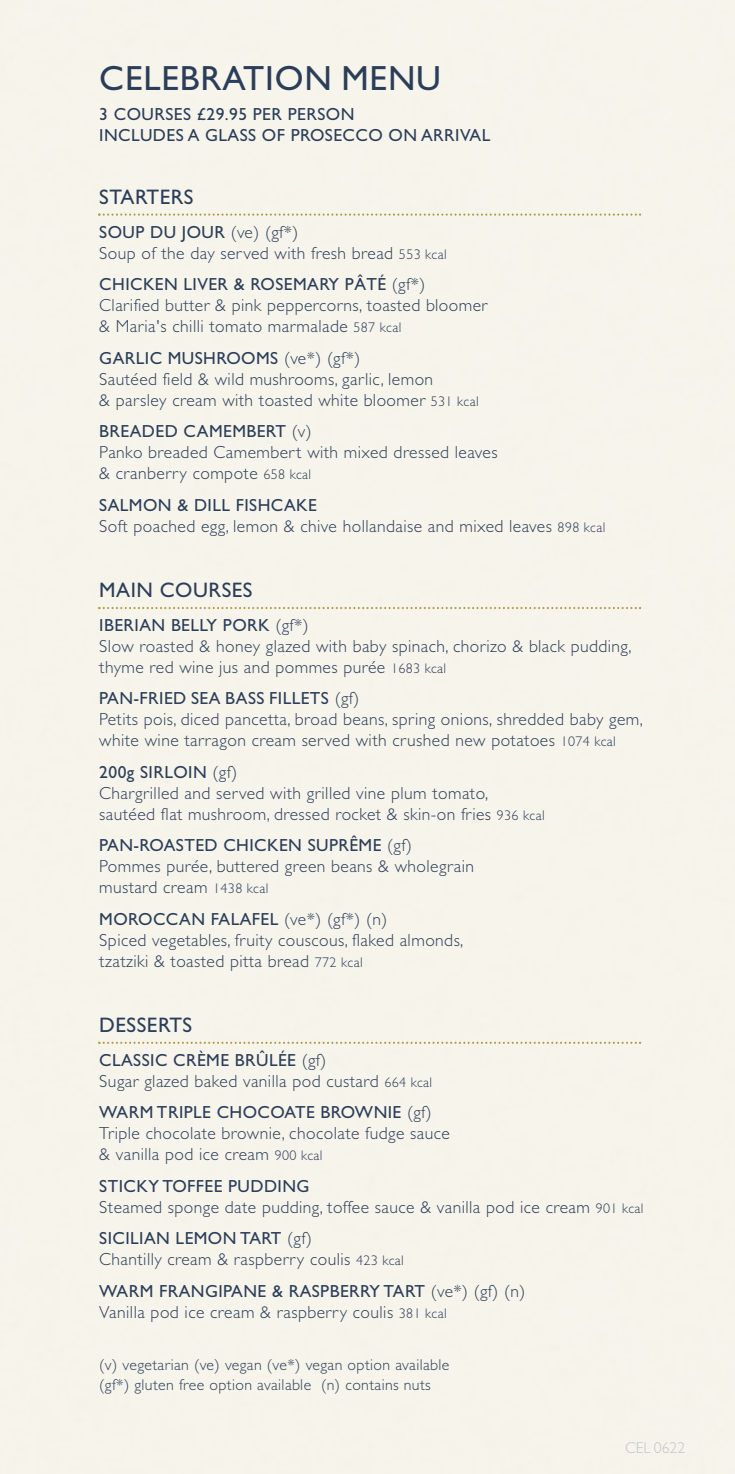
<style>
.page{position:relative;width:735px;height:1474px;background:#fff}
.page>*{position:absolute;margin:0;border:0;box-sizing:border-box;transform-origin:0 0}
.t1{font:35px "Gill Sans";letter-spacing:.025em;color:#2b3e59}
.t2{font:21px "Gill Sans";letter-spacing:.025em;color:#2b3e59}
.t3{font:300 17.5px/21px "Gill Sans";letter-spacing:.025em;color:#2b3e59}
.t4{font:17.5px/21px "Gill Sans";letter-spacing:.025em;color:#2b3e59}
.t5{font:300 15.75px/20.7px "Gill Sans";letter-spacing:.025em;color:#2b3e59}
.t6{font:300 15.75px "Gill Sans";color:#bfc5cd}
.s1{font-weight:400}
.s2{font-size:14px}
</style>
<div class="page">
<div style="left:0;top:0;width:734px;height:1473px;background:#f6f4eb"></div>
<svg style="left:98px;top:213px;width:542px;height:3px;background:#e4dcbf"></svg>
<svg style="left:98px;top:607px;width:542px;height:2px"></svg>
<svg style="left:98px;top:1041px;width:542px;height:2px"></svg>
<h1 class="t1" style="left:99px;top:58px;width:343px">CELEBRATION MENU</h1>
<p class="t4" style="left:99px;top:103px;width:392px">3 COURSES £29.95 PER PERSON<br>INCLUDES A GLASS OF PROSECCO ON ARRIVAL</p>
<p class="t2" style="left:99px;top:185px;width:96px">STARTERS</p>
<p class="t3" style="left:99px;top:221px;width:349px"><span class="s1">SOUP DU JOUR</span> (ve) (gf*)<br>Soup of the day served with fresh bread <span class="s2">553 kcal</span></p>
<p class="t3" style="left:99px;top:274px;width:389px"><span class="s1">CHICKEN LIVER &amp; ROSEMARY PÂTÉ</span> (gf*)<br>Clarified butter &amp; pink peppercorns, toasted bloomer &amp; Maria's chilli tomato marmalade <span class="s2">587 kcal</span></p>
<p class="t3" style="left:99px;top:347px;width:381px"><span class="s1">GARLIC MUSHROOMS</span> (ve*) (gf*)<br>Sautéed field &amp; wild mushrooms, garlic, lemon<br>&amp; parsley cream with toasted white bloomer <span class="s2">531 kcal</span></p>
<p class="t3" style="left:99px;top:421px;width:399px"><span class="s1">BREADED CAMEMBERT</span> (v)<br>Panko breaded Camembert with mixed dressed leaves &amp; cranberry compote <span class="s2">658 kcal</span></p>
<p class="t3" style="left:99px;top:494px;width:507px"><span class="s1">SALMON &amp; DILL FISHCAKE<br></span>Soft poached egg, lemon &amp; chive hollandaise and mixed leaves <span class="s2">898 kcal</span></p>
<p class="t2" style="left:99px;top:578px;width:155px">MAIN COURSES</p>
<p class="t3" style="left:99px;top:614px;width:533px"><span class="s1">IBERIAN BELLY PORK</span> (gf*)<br>Slow roasted &amp; honey glazed with baby spinach, chorizo &amp; black pudding, thyme red wine jus and pommes purée <span class="s2">1683 kcal</span></p>
<p class="t3" style="left:99px;top:687px;width:545px"><span class="s1">PAN-FRIED SEA BASS FILLETS</span> (gf)<br>Petits pois, diced pancetta, broad beans, spring onions, shredded baby gem, white wine tarragon cream served with crushed new potatoes <span class="s2">1074 kcal</span></p>
<p class="t3" style="left:99px;top:761px;width:446px"><span class="s1">200g SIRLOIN</span> (gf)<br>Chargrilled and served with grilled vine plum tomato, sautéed flat mushroom, dressed rocket &amp; skin-on fries <span class="s2">936 kcal</span></p>
<p class="t3" style="left:99px;top:834px;width:376px"><span class="s1">PAN-ROASTED CHICKEN SUPRÊME</span> (gf)<br>Pommes purée, buttered green beans &amp; wholegrain mustard cream <span class="s2">1438 kcal</span></p>
<p class="t3" style="left:99px;top:908px;width:365px"><span class="s1">MOROCCAN FALAFEL</span> (ve*) (gf*) (n)<br>Spiced vegetables, fruity couscous, flaked almonds, tzatziki &amp; toasted pitta bread <span class="s2">772 kcal</span></p>
<p class="t2" style="left:99px;top:1012px;width:94px">DESSERTS</p>
<p class="t3" style="left:99px;top:1048px;width:334px"><span class="s1">CLASSIC CRÈME BRÛLÉE</span> (gf)<br>Sugar glazed baked vanilla pod custard <span class="s2">664 kcal</span></p>
<p class="t3" style="left:99px;top:1101px;width:352px"><span class="s1">WARM TRIPLE CHOCOATE BROWNIE</span> (gf)<br>Triple chocolate brownie, chocolate fudge sauce &amp; vanilla pod ice cream <span class="s2">900 kcal</span></p>
<p class="t3" style="left:99px;top:1174px;width:545px"><span class="s1">STICKY TOFFEE PUDDING<br></span>Steamed sponge date pudding, toffee sauce &amp; vanilla pod ice cream <span class="s2">901 kcal</span></p>
<p class="t3" style="left:99px;top:1227px;width:306px"><span class="s1">SICILIAN LEMON TART</span> (gf)<br>Chantilly cream &amp; raspberry coulis <span class="s2">423 kcal</span></p>
<p class="t3" style="left:99px;top:1279px;width:427px"><span class="s1">WARM FRANGIPANE &amp; RASPBERRY TART</span> (ve*) (gf) (n)<br>Vanilla pod ice cream &amp; raspberry coulis <span class="s2">381 kcal</span></p>
<p class="t5" style="left:99px;top:1353px;width:351px">(v) vegetarian (ve) vegan (ve*) vegan option available (gf*) gluten free option available (n) contains nuts</p>
<p class="t6" style="left:625px;top:1437px;width:62px">CEL 0622</p>
</div>
